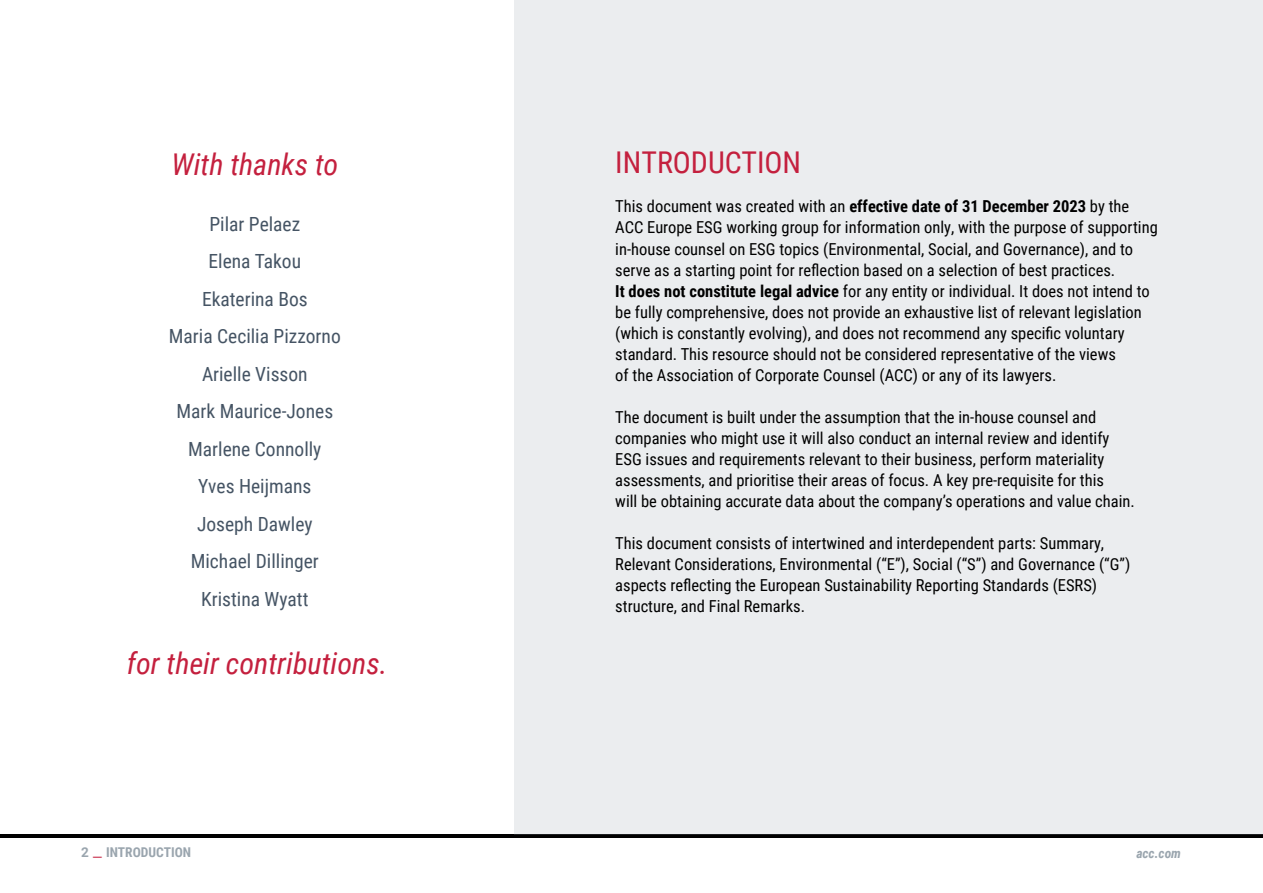
<style>
.page{position:relative;width:1263px;height:893px;background:#fff}
.page>*{position:absolute;margin:0;border:0;box-sizing:border-box;transform-origin:0 0}
.t1{font:italic 30px "Roboto Condensed";color:#c4203e}
.t2{font:30px "Roboto Condensed";color:#c4203e}
.t3{font:19.5px/37.5px "Roboto Condensed";color:#455464;text-align:center}
.t4{font:16.5px/21px "Roboto Condensed";color:#000}
.t5{font:700 13.5px "Roboto Condensed";color:#9aa5ae}
.t6{font:italic 700 13.5px "Roboto Condensed";color:#9aa5ae}
.s1{font-weight:700}
.s2{font-family:"Roboto"}
.s3{font-family:"Roboto";font-weight:400;color:#c4203e}
</style>
<div class="page">
<hr style="left:0;top:834px;width:1263px;height:3px;background:#000">
<div style="left:514px;top:0;width:749px;height:835px;background:#ebedef"></div>
<h1 class="t1" style="left:171px;top:143px;width:168px">With thanks to</h1>
<p class="t3" style="left:169px;top:204px;width:173px">Pilar Pelaez<br>Elena Takou<br>Ekaterina Bos<br>Maria Cecilia Pizzorno<br>Arielle Visson<br>Mark Maurice-Jones<br>Marlene Connolly<br>Yves Heijmans<br>Joseph Dawley<br>Michael Dillinger<br>Kristina Wyatt</p>
<h1 class="t1" style="left:127px;top:642px;width:262px">for their contributions.</h1>
<h1 class="t2" style="left:615px;top:142px;width:187px">INTRODUCTION</h1>
<p class="t4" style="left:615px;top:195px;width:544px">This document was created with an <span class="s1">effective date of 31 December 2023</span> by the ACC Europe ESG working group for information only, with the purpose of supporting in-house counsel on ESG topics (Environmental, Social, and Governance), and to serve as a starting point for reflection based on a selection of best practices.<br><span class="s1">It does not constitute legal advice</span> for any entity or individual. It does not intend to be fully comprehensive, does not provide an exhaustive list of relevant legislation (which is constantly evolving), and does not recommend any specific voluntary standard. This resource should not be considered representative of the views<br>of the Association of Corporate Counsel (ACC) or any of its lawyers.</p>
<p class="t4" style="left:615px;top:406px;width:521px">The document is built under the assumption that the in-house counsel and companies who might use it will also conduct an internal review and identify ESG issues and requirements relevant to their business, perform materiality assessments, and prioritise their areas of focus. A key pre-requisite for this<br>will be obtaining accurate data about the company’s operations and value chain.</p>
<p class="t4" style="left:615px;top:532px;width:516px">This document consists of intertwined and interdependent parts: Summary, Relevant Considerations, Environmental (“E”), Social (“S”) and Governance (“G”) aspects reflecting the European Sustainability Reporting Standards (ESRS) structure, and Final Remarks.</p>
<p class="t5" style="left:81px;top:843px;width:112px"><span class="s2">2</span> <span class="s3">—</span> INTRODUCTION</p>
<p class="t6" style="left:1136px;top:844px;width:46px">acc.com</p>
</div>
